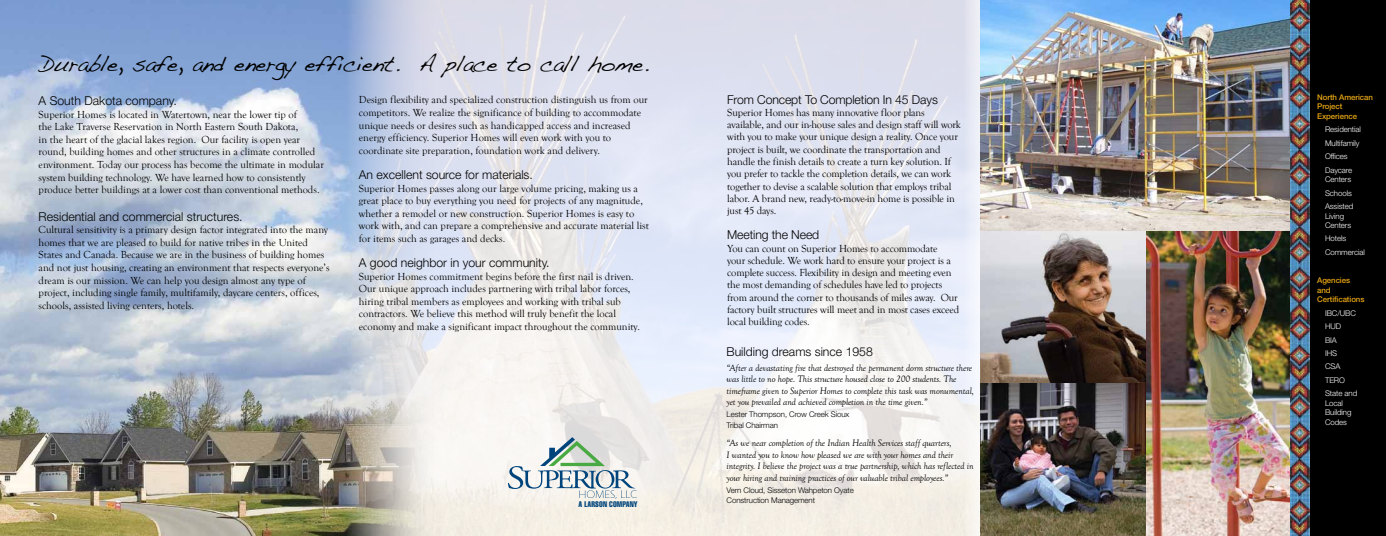
<style>
.page{position:relative;width:1386px;height:536px;background:#fff}
.page>*{position:absolute;margin:0;border:0;box-sizing:border-box;transform-origin:0 0}
.t1{font:22.05px "Handwriting Dakota";letter-spacing:-.02em;color:#000}
.t2{font:300 12.25px "Helvetica Neue";color:#000}
.t3{font:10.5px/12.6px "Goudy Old Style T";color:#000}
.t4{font:italic 9.62px/11.4px "Goudy Old Style T";letter-spacing:-.01em;color:#000}
.t5{font:extra-condensed 8.05px "Helvetica";letter-spacing:.02em;color:#00447c}
.t6{font:300 7.88px/13.5px "Helvetica Neue";letter-spacing:-.01em;color:#fff}
.t7{font:300 7.88px/10.3px "Helvetica Neue";letter-spacing:-.01em;color:#000}
.t8{font:500 7.88px/9.5px "Helvetica Neue";letter-spacing:-.01em;color:#e7a614}
</style>
<div class="page">
<img style="left:440px;top:0;width:541px;height:536px">
<img style="left:0;top:0;width:440px;height:536px">
<svg style="left:508px;top:437px;width:129px;height:61px"></svg>
<img style="left:981px;top:0;width:310px;height:231px">
<img style="left:981px;top:231px;width:165px;height:152px">
<img style="left:981px;top:383px;width:165px;height:153px">
<img style="left:1146px;top:231px;width:145px;height:305px">
<div style="left:1302px;top:0;width:84px;height:536px;background:#000"></div>
<img style="left:1291px;top:0;width:19px;height:536px">
<h1 class="t1" style="left:39px;top:50px;width:611px">Durable, safe, and energy efficient. A place to call home.</h1>
<p class="t2" style="left:39px;top:93px;width:140px">A South Dakota company.</p>
<p class="t3" style="left:39px;top:108px;width:287px">Superior Homes is located in Watertown, near the lower tip of<br>the Lake Traverse Reservation in North Eastern South Dakota,<br>in the heart of the glacial lakes region. Our facility is open year round, building homes and other structures in a climate controlled environment. Today our process has become the ultimate in modular system building technology. We have learned how to consistently produce better buildings at a lower cost than conventional methods.</p>
<p class="t2" style="left:39px;top:209px;width:205px">Residential and commercial structures.</p>
<p class="t3" style="left:39px;top:223px;width:293px">Cultural sensitivity is a primary design factor integrated into the many homes that we are pleased to build for native tribes in the United States and Canada. Because we are in the business of building homes and not just housing, creating an environment that respects everyone’s dream is our mission. We can help you design almost any type of project, including single family, multifamily, daycare centers, offices, schools, assisted living centers, hotels.</p>
<p class="t3" style="left:359px;top:94px;width:291px">Design flexibility and specialized construction distinguish us from our competitors. We realize the significance of building to accommodate unique needs or desires such as handicapped access and increased energy efficiency. Superior Homes will even work with you to coordinate site preparation, foundation work and delivery.</p>
<p class="t2" style="left:359px;top:167px;width:176px">An excellent source for materials.</p>
<p class="t3" style="left:359px;top:182px;width:292px">Superior Homes passes along our large volume pricing, making us a great place to buy everything you need for projects of any magnitude, whether a remodel or new construction. Superior Homes is easy to work with, and can prepare a comprehensive and accurate material list for items such as garages and decks.</p>
<p class="t2" style="left:359px;top:255px;width:192px">A good neighbor in your community.</p>
<p class="t3" style="left:359px;top:270px;width:283px">Superior Homes commitment begins before the first nail is driven.<br>Our unique approach includes partnering with tribal labor forces, hiring tribal members as employees and working with tribal sub contractors. We believe this method will truly benefit the local economy and make a significant impact throughout the community.</p>
<p class="t5" style="left:578px;top:499px;width:61px">A LARSON COMPANY</p>
<p class="t2" style="left:727px;top:92px;width:212px">From Concept To Completion In 45 Days</p>
<p class="t3" style="left:727px;top:107px;width:235px;line-height:12.2px">Superior Homes has many innovative floor plans available, and our in-house sales and design staff will work with you to make your unique design a reality. Once your project is built, we coordinate the transportation and handle the finish details to create a turn key solution. If you prefer to tackle the completion details, we can work together to devise a scalable solution that employs tribal labor. A brand new, ready-to-move-in home is possible in just 45 days.</p>
<p class="t2" style="left:727px;top:227px;width:94px">Meeting the Need</p>
<p class="t3" style="left:727px;top:242px;width:233px;line-height:12.2px">You can count on Superior Homes to accommodate<br>your schedule. We work hard to ensure your project is a complete success. Flexibility in design and meeting even the most demanding of schedules have led to projects from around the corner to thousands of miles away. Our factory built structures will meet and in most cases exceed local building codes.</p>
<p class="t2" style="left:727px;top:344px;width:148px">Building dreams since 1958</p>
<p class="t4" style="left:727px;top:362px;width:249px">“After a devastating fire that destroyed the permanent dorm structure there was little to no hope. This structure housed close to 200 students. The timeframe given to Superior Homes to complete this task was monumental, yet you prevailed and achieved completion in the time given.”</p>
<p class="t7" style="left:727px;top:409px;width:124px">Lester Thompson, Crow Creek Sioux<br>Tribal Chairman</p>
<p class="t4" style="left:727px;top:437px;width:249px">“As we near completion of the Indian Health Services staff quarters,<br>I wanted you to know how pleased we are with your homes and their integrity. I believe the project was a true partnership, which has reflected in your hiring and training practices of our valuable tribal employees.”</p>
<p class="t7" style="left:727px;top:484px;width:129px">Vern Cloud, Sisseton Wahpeton Oyate<br>Construction Management</p>
<p class="t8" style="left:1317px;top:92px;width:57px">North American<br>Project<br>Experience</p>
<p class="t6" style="left:1325px;top:123px;width:37px">Residential<br>Multifamily<br>Offices<br>Daycare</p>
<p class="t6" style="left:1325px;top:172px;width:30px">Centers<br>Schools<br>Assisted</p>
<p class="t6" style="left:1325px;top:211px;width:28px;line-height:9.5px">Living<br>Centers</p>
<p class="t6" style="left:1325px;top:231px;width:41px">Hotels<br>Commercial</p>
<p class="t8" style="left:1317px;top:275px;width:49px">Agencies and<br>Certifications</p>
<p class="t6" style="left:1325px;top:306px;width:34px">IBC/UBC<br>HUD<br>BIA<br>IHS<br>CSA<br>TERO<br>State and</p>
<p class="t6" style="left:1325px;top:398px;width:28px;line-height:9.5px">Local<br>Building<br>Codes</p>
</div>
